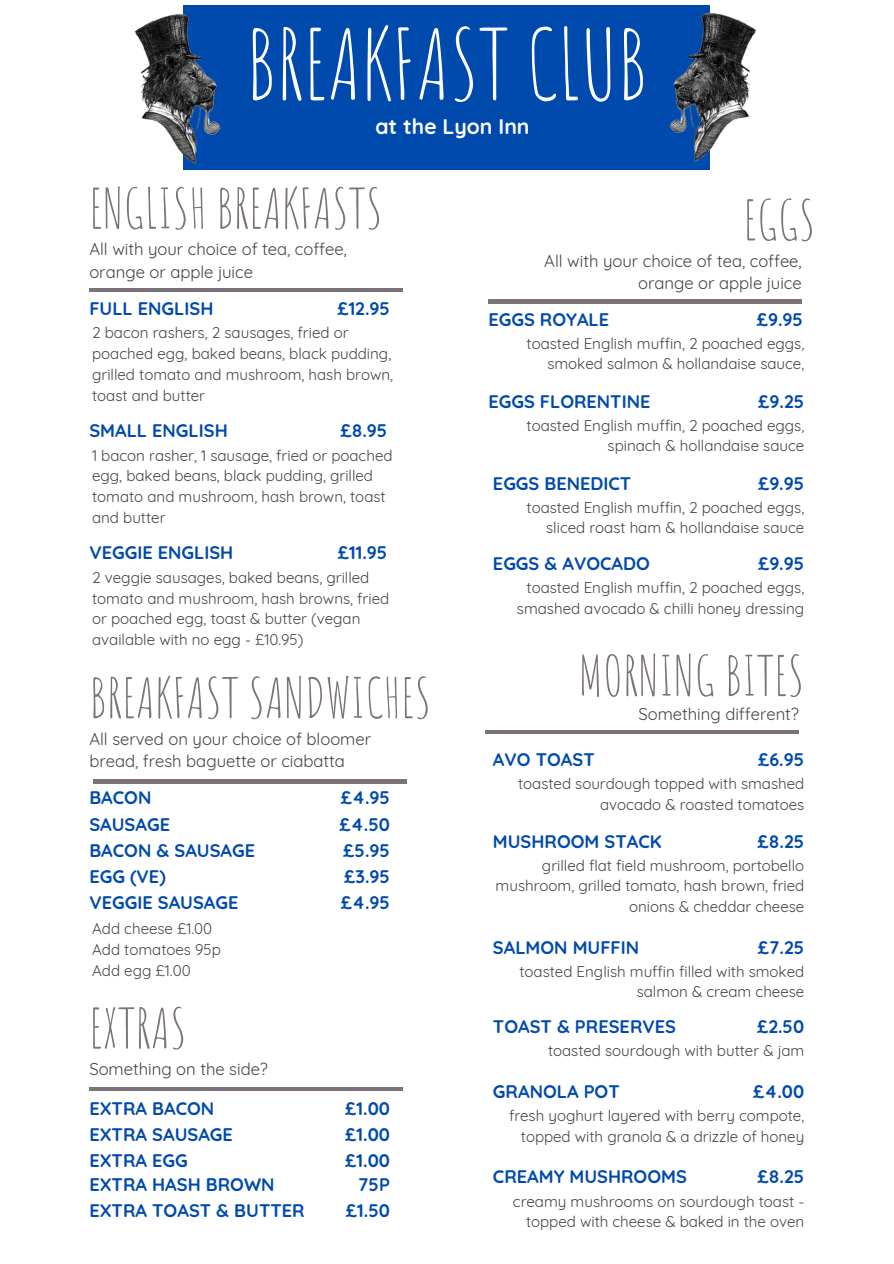
<style>
.page{position:relative;width:894px;height:1264px;background:#fff}
.page>*{position:absolute;margin:0;border:0;box-sizing:border-box;transform-origin:0 0}
.t1{font:95.7px "Amatic SC";color:#fff}
.t2{font:54.3px "Amatic SC";color:#7b727a}
.t3{font:700 21.15px "Quicksand";color:#fff}
.t4{font:700 18.15px "Quicksand";color:#004aad}
.t5{font:16.65px/22.5px "Quicksand";color:#444440}
.t6{font:15.15px/20.2px "Quicksand";color:#444440;text-align:right}
</style>
<div class="page">
<div style="left:183px;top:6px;width:527px;height:163px;background:#004aad"></div>
<hr style="left:89px;top:288px;width:313px;height:3px;background:#7b727a">
<img style="left:134px;top:5px;width:105px;height:165px">
<img style="left:651px;top:5px;width:106px;height:165px">
<hr style="left:89px;top:1087px;width:313px;height:3px;background:#7b727a">
<hr style="left:488px;top:300px;width:313px;height:3px;background:#7b727a">
<hr style="left:485px;top:730px;width:313px;height:3px;background:#7b727a">
<hr style="left:93px;top:779px;width:313px;height:4px;background:#7b727a">
<p class="t1" style="left:246px;top:3px;width:403px">BREAKFAST CLUB</p>
<p class="t3" style="left:375px;top:113px;width:156px">at the Lyon Inn</p>
<h3 class="t2" style="left:89px;top:173px;width:294px">ENGLISH BREAKFASTS</h3>
<h2 class="t5" style="left:89px;top:238px;width:259px">All with your choice of tea, coffee, orange or apple juice</h2>
<h5 class="t4" style="left:89px;top:297px;width:125px">FULL ENGLISH</h5>
<p class="t4" style="left:337px;top:297px;width:54px">£12.95</p>
<h2 class="t6" style="left:92px;top:322px;width:302px;line-height:20.9px;text-align:left">2 bacon rashers, 2 sausages, fried or poached egg, baked beans, black pudding, grilled tomato and mushroom, hash brown, toast and butter</h2>
<h5 class="t4" style="left:89px;top:419px;width:140px">SMALL ENGLISH</h5>
<h4 class="t4" style="left:340px;top:419px;width:48px">£8.95</h4>
<h4 class="t6" style="left:92px;top:444px;width:302px;line-height:20.9px;text-align:left">1 bacon rasher, 1 sausage, fried or poached egg, baked beans, black pudding, grilled tomato and mushroom, hash brown, toast and butter</h4>
<p class="t4" style="left:89px;top:541px;width:145px">VEGGIE ENGLISH</p>
<p class="t4" style="left:338px;top:541px;width:51px">£11.95</p>
<h4 class="t6" style="left:92px;top:566px;width:298px;line-height:20.9px;text-align:left">2 veggie sausages, baked beans, grilled tomato and mushroom, hash browns, fried or poached egg, toast &amp; butter (vegan available with no egg - £10.95)</h4>
<h4 class="t2" style="left:89px;top:662px;width:343px">BREAKFAST SANDWICHES</h4>
<p class="t5" style="left:89px;top:727px;width:283px">All served on your choice of bloomer bread, fresh baguette or ciabatta</p>
<h4 class="t4" style="left:89px;top:786px;width:64px">BACON</h4>
<h4 class="t4" style="left:341px;top:786px;width:51px">£4.95</h4>
<p class="t4" style="left:89px;top:812px;width:82px">SAUSAGE</p>
<h4 class="t4" style="left:339px;top:812px;width:52px">£4.50</h4>
<h4 class="t4" style="left:89px;top:864px;width:78px">EGG (VE)</h4>
<p class="t4" style="left:344px;top:864px;width:47px">£3.95</p>
<h4 class="t4" style="left:89px;top:890px;width:151px">VEGGIE SAUSAGE</h4>
<h4 class="t4" style="left:341px;top:890px;width:51px">£4.95</h4>
<p class="t4" style="left:89px;top:838px;width:167px">BACON &amp; SAUSAGE</p>
<h2 class="t4" style="left:343px;top:838px;width:48px">£5.95</h2>
<h4 class="t6" style="left:92px;top:918px;width:122px">Add cheese £1.00</h4>
<h4 class="t6" style="left:92px;top:938px;width:130px">Add tomatoes 95p</h4>
<p class="t6" style="left:92px;top:959px;width:100px">Add egg £1.00</p>
<h5 class="t2" style="left:89px;top:993px;width:99px">EXTRAS</h5>
<h4 class="t5" style="left:89px;top:1057px;width:180px">Something on the side?</h4>
<h4 class="t4" style="left:89px;top:1097px;width:126px">EXTRA BACON</h4>
<p class="t4" style="left:345px;top:1097px;width:46px">£1.00</p>
<h2 class="t4" style="left:89px;top:1123px;width:145px">EXTRA SAUSAGE</h2>
<h5 class="t4" style="left:89px;top:1149px;width:100px">EXTRA EGG</h5>
<p class="t4" style="left:345px;top:1123px;width:46px">£1.00</p>
<h4 class="t4" style="left:345px;top:1149px;width:46px">£1.00</h4>
<h4 class="t4" style="left:89px;top:1172px;width:187px">EXTRA HASH BROWN</h4>
<p class="t4" style="left:358px;top:1172px;width:33px">75P</p>
<h4 class="t4" style="left:89px;top:1198px;width:217px">EXTRA TOAST &amp; BUTTER</h4>
<h4 class="t4" style="left:346px;top:1198px;width:46px">£1.50</h4>
<h4 class="t2" style="left:743px;top:185px;width:73px">EGGS</h4>
<h4 class="t5" style="left:544px;top:249px;width:259px;text-align:right">All with your choice of tea, coffee, orange or apple juice</h4>
<h4 class="t4" style="left:488px;top:308px;width:122px">EGGS ROYALE</h4>
<h4 class="t4" style="left:756px;top:308px;width:48px">£9.95</h4>
<h4 class="t6" style="left:526px;top:333px;width:279px">toasted English muffin, 2 poached eggs, smoked salmon &amp; hollandaise sauce,</h4>
<h4 class="t4" style="left:488px;top:389px;width:163px">EGGS FLORENTINE</h4>
<h4 class="t4" style="left:758px;top:389px;width:48px">£9.25</h4>
<h4 class="t6" style="left:526px;top:415px;width:279px">toasted English muffin, 2 poached eggs, spinach &amp; hollandaise sauce</h4>
<h4 class="t4" style="left:493px;top:471px;width:140px">EGGS BENEDICT</h4>
<h4 class="t4" style="left:757px;top:471px;width:48px">£9.95</h4>
<p class="t6" style="left:526px;top:497px;width:279px">toasted English muffin, 2 poached eggs, sliced roast ham &amp; hollandaise sauce</p>
<p class="t4" style="left:493px;top:552px;width:158px">EGGS &amp; AVOCADO</p>
<p class="t4" style="left:757px;top:552px;width:48px">£9.95</p>
<p class="t6" style="left:517px;top:577px;width:289px">toasted English muffin, 2 poached eggs, smashed avocado &amp; chilli honey dressing</p>
<h4 class="t2" style="left:578px;top:640px;width:228px">MORNING BITES</h4>
<h4 class="t5" style="left:638px;top:702px;width:162px">Something different?</h4>
<p class="t4" style="left:493px;top:748px;width:103px">AVO TOAST</p>
<h2 class="t4" style="left:757px;top:748px;width:48px">£6.95</h2>
<h5 class="t6" style="left:518px;top:773px;width:287px">toasted sourdough topped with smashed avocado &amp; roasted tomatoes</h5>
<h4 class="t4" style="left:493px;top:829px;width:170px">MUSHROOM STACK</h4>
<h4 class="t4" style="left:757px;top:829px;width:48px">£8.25</h4>
<p class="t6" style="left:495px;top:855px;width:310px">grilled flat field mushroom, portobello mushroom, grilled tomato, hash brown, fried onions &amp; cheddar cheese</p>
<h4 class="t4" style="left:493px;top:935px;width:148px">SALMON MUFFIN</h4>
<h4 class="t4" style="left:757px;top:935px;width:48px">£7.25</h4>
<p class="t6" style="left:519px;top:961px;width:286px">toasted English muffin filled with smoked salmon &amp; cream cheese</p>
<p class="t4" style="left:493px;top:1015px;width:184px">TOAST &amp; PRESERVES</p>
<h4 class="t4" style="left:756px;top:1015px;width:49px">£2.50</h4>
<h4 class="t6" style="left:548px;top:1040px;width:258px">toasted sourdough with butter &amp; jam</h4>
<h4 class="t4" style="left:493px;top:1079px;width:128px">GRANOLA POT</h4>
<h4 class="t4" style="left:753px;top:1079px;width:52px">£4.00</h4>
<p class="t6" style="left:509px;top:1105px;width:297px">fresh yoghurt layered with berry compote, topped with granola &amp; a drizzle of honey</p>
<h4 class="t4" style="left:493px;top:1165px;width:195px">CREAMY MUSHROOMS</h4>
<h4 class="t4" style="left:757px;top:1165px;width:48px">£8.25</h4>
<h4 class="t6" style="left:513px;top:1190px;width:293px">creamy mushrooms on sourdough toast - topped with cheese &amp; baked in the oven</h4>
</div>
